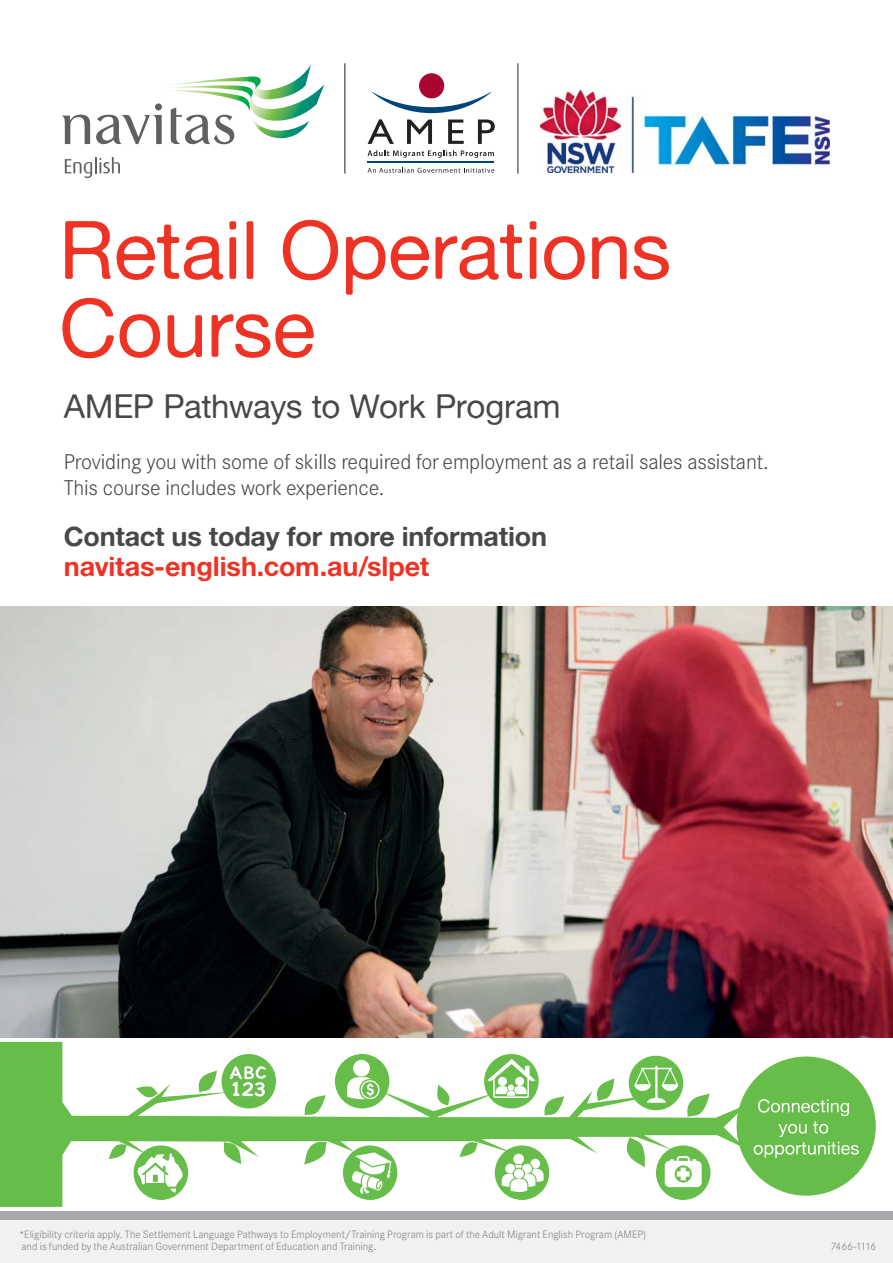
<style>
.page{position:relative;width:893px;height:1263px;background:#fff}
.page>*{position:absolute;margin:0;border:0;box-sizing:border-box;transform-origin:0 0}
.t1{font:81px/78px "Alte Haas Grotesk";letter-spacing:-.01em;color:#ee3224}
.t2{font:33px "Alte Haas Grotesk";letter-spacing:-.01em;color:#484749}
.t3{font:27px "Alte Haas Grotesk Bold";letter-spacing:-.01em;color:#484749}
.t4{font:27px "Alte Haas Grotesk Bold";letter-spacing:-.005em;color:#ee3224}
.t5{font:300 21px/25.2px "Corporate SBQ";letter-spacing:-.01em;color:#484749}
.t6{font:300 10.5px/12px "Corporate SBQ";color:#808285}
.t7{font:300 10.5px "Corporate SBQ";letter-spacing:-.075em;color:#808285}
</style>
<div class="page">
<img style="left:0;top:607px;width:893px;height:430px">
<div style="left:0;top:1219px;width:893px;height:44px;background:#f1f1f2"></div>
<div style="left:0;top:1211px;width:893px;height:8px;background:#a7a9ac"></div>
<svg style="left:0;top:1042px;width:747px;height:165px"></svg>
<svg style="left:597px;top:1078px;width:17px;height:23px"></svg>
<svg style="left:305px;top:1095px;width:21px;height:20px"></svg>
<svg style="left:544px;top:1096px;width:20px;height:19px"></svg>
<svg style="left:223px;top:1142px;width:19px;height:22px"></svg>
<svg style="left:304px;top:1142px;width:23px;height:22px"></svg>
<svg style="left:437px;top:1085px;width:13px;height:21px"></svg>
<svg style="left:459px;top:1142px;width:19px;height:15px"></svg>
<svg style="left:108px;top:1144px;width:19px;height:15px"></svg>
<svg style="left:199px;top:1070px;width:18px;height:22px"></svg>
<svg style="left:136px;top:1086px;width:22px;height:12px"></svg>
<svg style="left:687px;top:1093px;width:23px;height:24px"></svg>
<svg style="left:626px;top:1137px;width:19px;height:31px"></svg>
<div style="left:134px;top:1145px;width:54px;height:55px;background:#67bd49;border-radius:50%"></div>
<svg style="left:137px;top:1153px;width:46px;height:40px"></svg>
<div style="left:222px;top:1054px;width:54px;height:54px;background:#67bd49;border-radius:50%"></div>
<svg style="left:230px;top:1066px;width:36px;height:30px"></svg>
<div style="left:343px;top:1145px;width:54px;height:55px;background:#67bd49;border-radius:50%"></div>
<div style="left:495px;top:1145px;width:54px;height:55px;background:#67bd49;border-radius:50%"></div>
<svg style="left:502px;top:1154px;width:42px;height:38px"></svg>
<div style="left:656px;top:1145px;width:54px;height:55px;background:#67bd49;border-radius:50%"></div>
<div style="left:629px;top:1056px;width:54px;height:54px;background:#67bd49;border-radius:50%"></div>
<div style="left:335px;top:1054px;width:54px;height:54px;background:#67bd49;border-radius:50%"></div>
<svg style="left:347px;top:1060px;width:34px;height:40px"></svg>
<div style="left:484px;top:1054px;width:55px;height:54px;background:#67bd49;border-radius:50%"></div>
<svg style="left:488px;top:1059px;width:47px;height:40px"></svg>
<div style="left:498px;top:1077px;width:9px;height:9px;background:#fff;border-radius:50%"></div>
<div style="left:515px;top:1077px;width:9px;height:9px;background:#fff;border-radius:50%"></div>
<div style="left:508px;top:1084px;width:6px;height:7px;background:#fff;border-radius:50%"></div>
<div style="left:737px;top:1056px;width:139px;height:140px;background:#67bd49;border-radius:50%"></div>
<svg style="left:754px;top:1099px;width:105px;height:59px"></svg>
<svg style="left:647px;top:1098px;width:19px;height:5px"></svg>
<hr style="left:655px;top:1066px;width:2px;height:33px;background:#fff">
<hr style="left:641px;top:1068px;width:31px;height:1px;background:#fff">
<svg style="left:634px;top:1066px;width:17px;height:25px"></svg>
<svg style="left:661px;top:1066px;width:18px;height:25px"></svg>
<svg style="left:352px;top:1152px;width:39px;height:41px"></svg>
<svg style="left:665px;top:1156px;width:37px;height:31px"></svg>
<svg style="left:65px;top:157px;width:55px;height:21px"></svg>
<svg style="left:62px;top:115px;width:28px;height:29px"></svg>
<svg style="left:96px;top:64px;width:228px;height:81px"></svg>
<svg style="left:368px;top:119px;width:26px;height:25px"></svg>
<svg style="left:407px;top:120px;width:25px;height:24px"></svg>
<svg style="left:448px;top:120px;width:16px;height:24px"></svg>
<svg style="left:478px;top:119px;width:17px;height:25px"></svg>
<svg style="left:368px;top:150px;width:126px;height:8px"></svg>
<svg style="left:368px;top:168px;width:126px;height:5px"></svg>
<hr style="left:367px;top:162px;width:127px;height:1px;background:#004577">
<div style="left:419px;top:73px;width:25px;height:25px;background:#a90432;border-radius:50%"></div>
<svg style="left:372px;top:91px;width:120px;height:22px"></svg>
<hr style="left:518px;top:64px;width:1px;height:109px;background:#231f20">
<hr style="left:345px;top:64px;width:1px;height:109px;background:#231f20">
<img style="left:541px;top:91px;width:288px;height:82px">
<h1 class="t1" style="left:59px;top:210px;width:614px">Retail Operations<br>Course</h1>
<h2 class="t2" style="left:64px;top:387px;width:498px">AMEP Pathways to Work Program</h2>
<h3 class="t5" style="left:64px;top:452px;width:707px">Providing you with some of skills required for employment as a retail sales assistant.<br>This course includes work experience.</h3>
<h3 class="t3" style="left:64px;top:520px;width:485px">Contact us today for more information</h3>
<h3 class="t4" style="left:64px;top:549px;width:367px">navitas-english.com.au/slpet</h3>
<p class="t6" style="left:19px;top:1229px;width:629px">*Eligibility criteria apply. The Settlement Language Pathways to Employment/Training Program is part of the Adult Migrant English Program (AMEP) and is funded by the Australian Government Department of Education and Training.</p>
<p class="t7" style="left:830px;top:1242px;width:47px">7466-1116</p>
</div>
